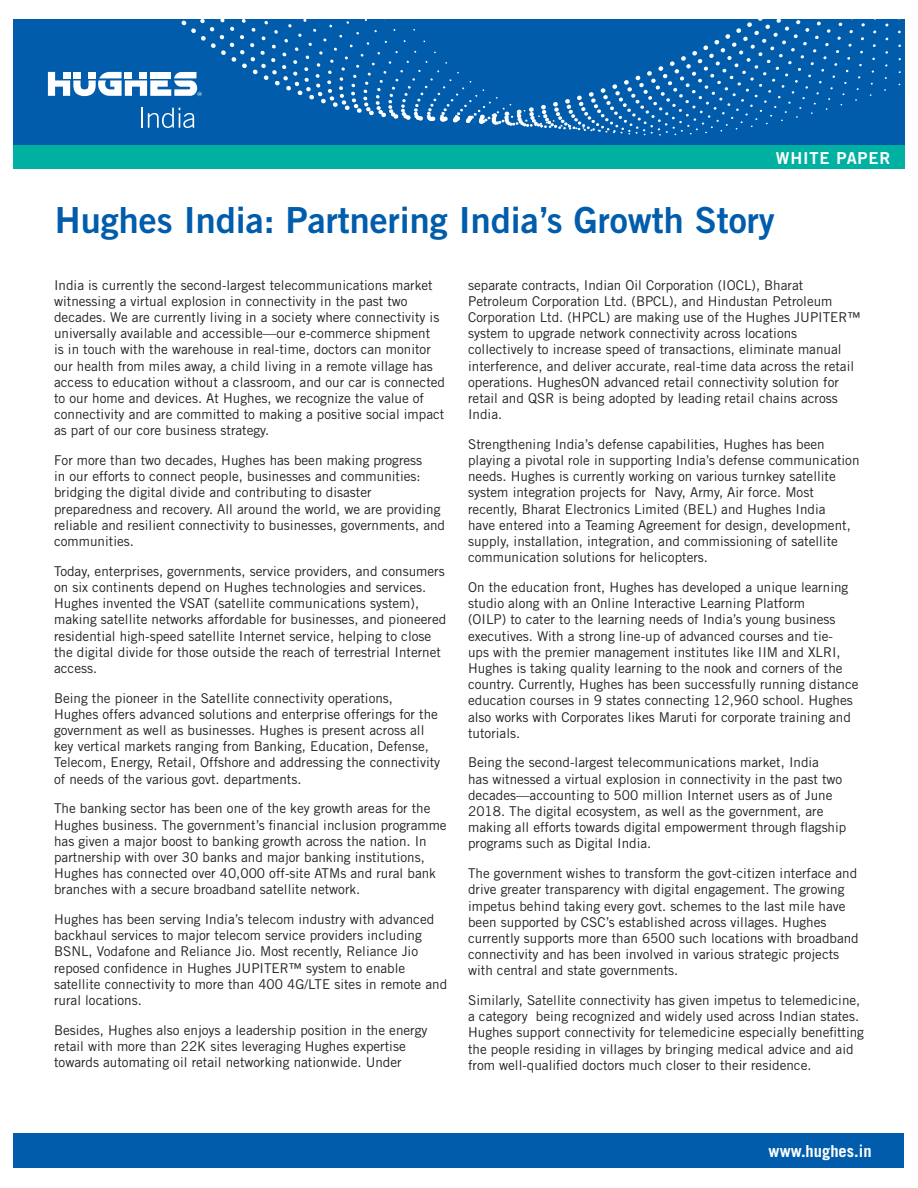
<style>
.page{position:relative;width:918px;height:1188px;background:#fff}
.page>*{position:absolute;margin:0;border:0;box-sizing:border-box;transform-origin:0 0}
.t1{font:36px "Trade Gothic Bold Two";color:#015dac}
.t2{font:700 16.5px "Trade Gothic";color:#fff}
.t3{font:16.5px "Trade Gothic Bold Two";letter-spacing:.05em;color:#fff}
.Content{font:13.5px/16.2px "Trade Gothic";color:#231f20}
</style>
<div class="page">
<div style="left:13px;top:144px;width:892px;height:25px;background:#00b0a0"></div>
<div style="left:13px;top:19px;width:892px;height:126px;background:#015dac"></div>
<svg style="left:345px;top:19px;width:23px;height:94px"></svg>
<svg style="left:368px;top:19px;width:533px;height:117px"></svg>
<hr style="left:141px;top:108px;width:2px;height:20px;background:#fff">
<svg style="left:148px;top:108px;width:46px;height:20px"></svg>
<svg style="left:48px;top:72px;width:154px;height:24px"></svg>
<div style="left:13px;top:1133px;width:891px;height:35px;background:#015dac"></div>
<p class="t3" style="left:776px;top:148px;width:116px">WHITE PAPER</p>
<h1 class="t1" style="left:55px;top:198px;width:721px">Hughes India: Partnering India’s Growth Story</h1>
<p class="Content" style="left:54px;top:276px;width:393px">India is currently the second-largest telecommunications market witnessing a virtual explosion in connectivity in the past two decades. We are currently living in a society where connectivity is universally available and accessible—our e-commerce shipment<br>is in touch with the warehouse in real-time, doctors can monitor our health from miles away, a child living in a remote village has access to education without a classroom, and our car is connected to our home and devices. At Hughes, we recognize the value of connectivity and are committed to making a positive social impact as part of our core business strategy.</p>
<p class="Content" style="left:54px;top:452px;width:393px">For more than two decades, Hughes has been making progress<br>in our efforts to connect people, businesses and communities: bridging the digital divide and contributing to disaster preparedness and recovery. All around the world, we are providing reliable and resilient connectivity to businesses, governments, and communities.</p>
<p class="Content" style="left:54px;top:563px;width:394px">Today, enterprises, governments, service providers, and consumers on six continents depend on Hughes technologies and services.<br>Hughes invented the VSAT (satellite communications system), making satellite networks affordable for businesses, and pioneered residential high-speed satellite Internet service, helping to close the digital divide for those outside the reach of terrestrial Internet access.</p>
<p class="Content" style="left:54px;top:690px;width:388px">Being the pioneer in the Satellite connectivity operations, Hughes offers advanced solutions and enterprise offerings for the government as well as businesses. Hughes is present across all key vertical markets ranging from Banking, Education, Defense, Telecom, Energy, Retail, Offshore and addressing the connectivity of needs of the various govt. departments.</p>
<p class="Content" style="left:54px;top:800px;width:394px">The banking sector has been one of the key growth areas for the Hughes business. The government’s financial inclusion programme has given a major boost to banking growth across the nation. In partnership with over 30 banks and major banking institutions, Hughes has connected over 40,000 off-site ATMs and rural bank branches with a secure broadband satellite network.</p>
<p class="Content" style="left:54px;top:911px;width:395px">Hughes has been serving India’s telecom industry with advanced backhaul services to major telecom service providers including BSNL, Vodafone and Reliance Jio. Most recently, Reliance Jio reposed confidence in Hughes JUPITER™ system to enable satellite connectivity to more than 400 4G/LTE sites in remote and rural locations.</p>
<p class="Content" style="left:54px;top:1022px;width:375px">Besides, Hughes also enjoys a leadership position in the energy retail with more than 22K sites leveraging Hughes expertise towards automating oil retail networking nationwide. Under</p>
<p class="Content" style="left:468px;top:276px;width:394px">separate contracts, Indian Oil Corporation (IOCL), Bharat Petroleum Corporation Ltd. (BPCL), and Hindustan Petroleum Corporation Ltd. (HPCL) are making use of the Hughes JUPITER™ system to upgrade network connectivity across locations collectively to increase speed of transactions, eliminate manual interference, and deliver accurate, real-time data across the retail operations. HughesON advanced retail connectivity solution for retail and QSR is being adopted by leading retail chains across India.</p>
<p class="Content" style="left:468px;top:436px;width:393px">Strengthening India’s defense capabilities, Hughes has been playing a pivotal role in supporting India’s defense communication needs. Hughes is currently working on various turnkey satellite system integration projects for Navy, Army, Air force. Most recently, Bharat Electronics Limited (BEL) and Hughes India<br>have entered into a Teaming Agreement for design, development, supply, installation, integration, and commissioning of satellite communication solutions for helicopters.</p>
<p class="Content" style="left:468px;top:579px;width:392px">On the education front, Hughes has developed a unique learning studio along with an Online Interactive Learning Platform<br>(OILP) to cater to the learning needs of India’s young business executives. With a strong line-up of advanced courses and tie-<br>ups with the premier management institutes like IIM and XLRI, Hughes is taking quality learning to the nook and corners of the country. Currently, Hughes has been successfully running distance education courses in 9 states connecting 12,960 school. Hughes also works with Corporates likes Maruti for corporate training and tutorials.</p>
<p class="Content" style="left:468px;top:754px;width:380px">Being the second-largest telecommunications market, India<br>has witnessed a virtual explosion in connectivity in the past two decades—accounting to 500 million Internet users as of June 2018. The digital ecosystem, as well as the government, are making all efforts towards digital empowerment through flagship programs such as Digital India.</p>
<p class="Content" style="left:468px;top:865px;width:392px">The government wishes to transform the govt-citizen interface and drive greater transparency with digital engagement. The growing impetus behind taking every govt. schemes to the last mile have been supported by CSC’s established across villages. Hughes currently supports more than 6500 such locations with broadband connectivity and has been involved in various strategic projects with central and state governments.</p>
<p class="Content" style="left:468px;top:992px;width:397px">Similarly, Satellite connectivity has given impetus to telemedicine, a category being recognized and widely used across Indian states.<br>Hughes support connectivity for telemedicine especially benefitting the people residing in villages by bringing medical advice and aid from well-qualified doctors much closer to their residence.</p>
<p class="t2" style="left:769px;top:1141px;width:104px">www.hughes.in</p>
</div>
